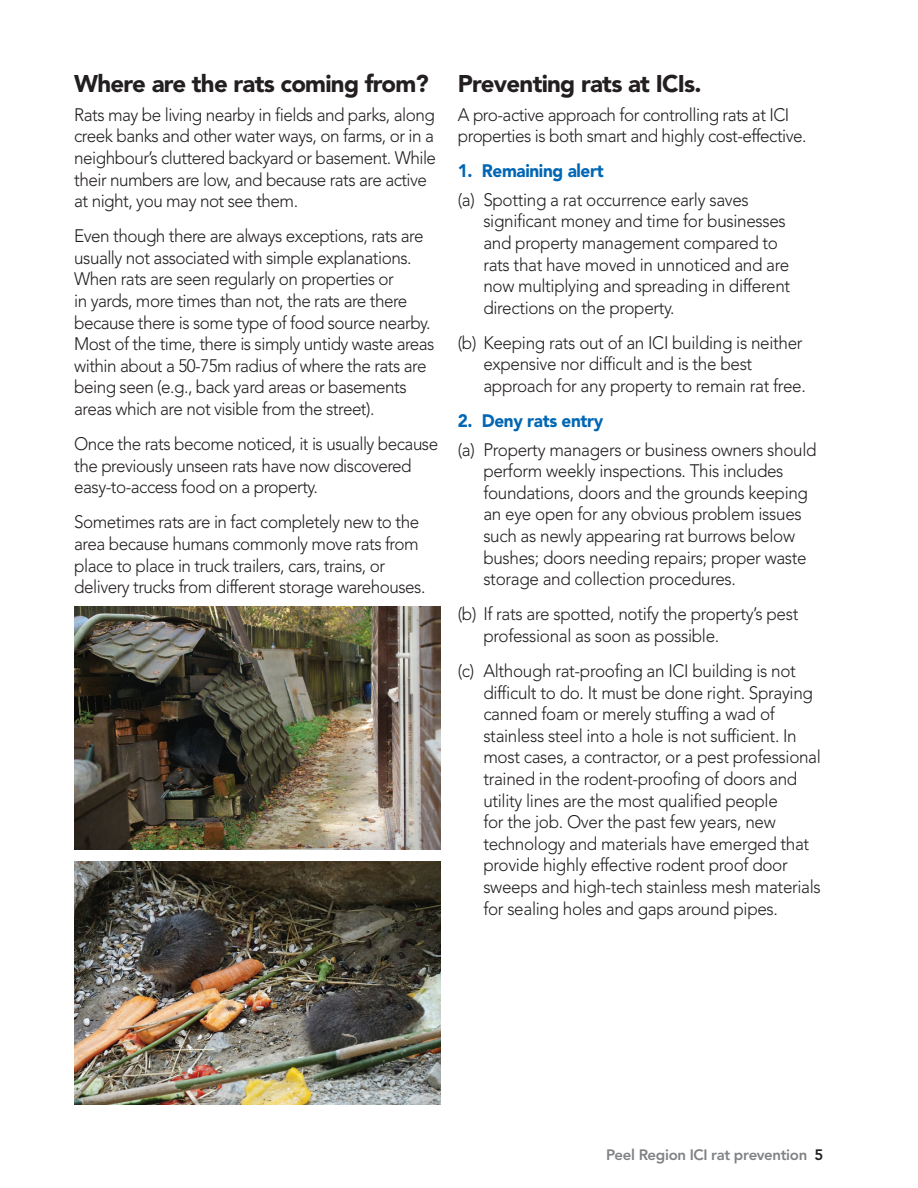
<style>
.page{position:relative;width:918px;height:1188px;background:#fff}
.page>*{position:absolute;margin:0;border:0;box-sizing:border-box;transform-origin:0 0}
.t1{font:900 24px "Avenir LT Std";letter-spacing:-.03em;color:#231f20}
.T2{font:300 18px/21.6px "Avenir LT Std";letter-spacing:-.02em;color:#231f20;scale:.95 1}
.T2-2{font:900 18px "Avenir LT Std";letter-spacing:-.02em;color:#0166b3;scale:.95 1}
.t2{font:800 15px "Avenir LT Std";letter-spacing:-.02em;color:#808285}
.s1{color:#231f20}
</style>
<div class="page">
<img style="left:74px;top:862px;width:367px;height:243px">
<img style="left:74px;top:606px;width:367px;height:243px">
<h2 class="t1" style="left:74px;top:70px;width:356px">Where are the rats coming from?</h2>
<p class="T2" style="left:74px;top:104px;width:382px">Rats may be living nearby in fields and parks, along creek banks and other water ways, on farms, or in a neighbour’s cluttered backyard or basement. While their numbers are low, and because rats are active at night, you may not see them.</p>
<p class="T2" style="left:74px;top:225px;width:381px">Even though there are always exceptions, rats are usually not associated with simple explanations.<br>When rats are seen regularly on properties or<br>in yards, more times than not, the rats are there because there is some type of food source nearby.<br>Most of the time, there is simply untidy waste areas within about a 50-75m radius of where the rats are being seen (e.g., back yard areas or basements areas which are not visible from the street).</p>
<p class="T2" style="left:74px;top:433px;width:385px">Once the rats become noticed, it is usually because the previously unseen rats have now discovered easy-to-access food on a property.</p>
<p class="T2" style="left:74px;top:512px;width:371px">Sometimes rats are in fact completely new to the area because humans commonly move rats from place to place in truck trailers, cars, trains, or delivery trucks from different storage warehouses.</p>
<h2 class="t1" style="left:458px;top:70px;width:245px">Preventing rats at ICIs.</h2>
<p class="T2" style="left:458px;top:104px;width:369px">A pro-active approach for controlling rats at ICI properties is both smart and highly cost-effective.</p>
<p class="T2-2" style="left:458px;top:160px;width:155px">1. Remaining alert</p>
<p class="T2" style="left:483px;top:189px;width:324px;text-indent:-26px">(a) Spotting a rat occurrence early saves significant money and time for businesses and property management compared to rats that have moved in unnoticed and are now multiplying and spreading in different directions on the property.</p>
<p class="T2" style="left:483px;top:332px;width:341px;text-indent:-26px">(b) Keeping rats out of an ICI building is neither expensive nor difficult and is the best approach for any property to remain rat free.</p>
<h3 class="T2-2" style="left:458px;top:410px;width:155px">2. Deny rats entry</h3>
<p class="T2" style="left:483px;top:439px;width:352px;text-indent:-26px">(a) Property managers or business owners should perform weekly inspections. This includes foundations, doors and the grounds keeping an eye open for any obvious problem issues such as newly appearing rat burrows below bushes; doors needing repairs; proper waste storage and collection procedures.</p>
<p class="T2" style="left:483px;top:603px;width:333px;text-indent:-26px">(b) If rats are spotted, notify the property’s pest professional as soon as possible.</p>
<p class="T2" style="left:483px;top:660px;width:357px;text-indent:-26px">(c) Although rat-proofing an ICI building is not difficult to do. It must be done right. Spraying canned foam or merely stuffing a wad of stainless steel into a hole is not sufficient. In most cases, a contractor, or a pest professional trained in the rodent-proofing of doors and utility lines are the most qualified people<br>for the job. Over the past few years, new technology and materials have emerged that provide highly effective rodent proof door sweeps and high-tech stainless mesh materials for sealing holes and gaps around pipes.</p>
<p class="t2" style="left:606px;top:1146px;width:219px">Peel Region ICI rat prevention <span class="s1">5</span></p>
</div>
